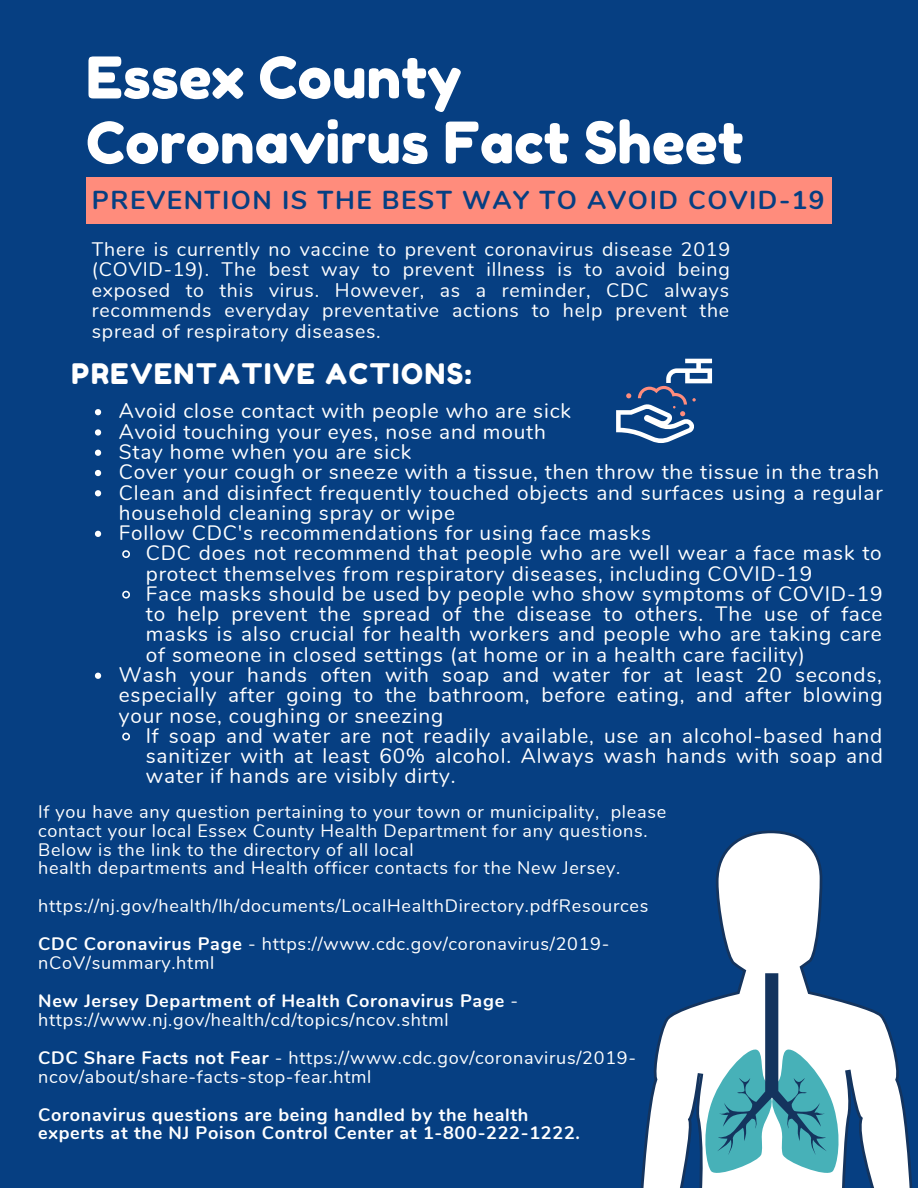
<style>
.page{position:relative;width:918px;height:1188px;background:#063f82}
.page>*{position:absolute;margin:0;border:0;box-sizing:border-box;transform-origin:0 0}
.t1{font:57.3px/65.1px "Fredoka One";color:#fff}
.t2{font:28.35px "Fredoka One";letter-spacing:.06em;color:#fff}
.t3{font:700 25.95px "Nunito";letter-spacing:.06em;color:#063f82}
.t4{font:20.85px/20.2px "Nunito";letter-spacing:.04em;color:#fff}
.t5{font:19.5px/20.5px "Nunito";letter-spacing:.04em;color:#fff;text-align:justify}
.t6{font:18px/18.9px "Nunito";letter-spacing:.04em;color:#fff}
.t7{font:700 18px/37.8px "Nunito";letter-spacing:.04em;color:#fff}
.s1{font-weight:700}
.s2{font-weight:400}
</style>
<div class="page">
<div style="left:86px;top:178px;width:746px;height:46px;background:#ff8c7c"></div>
<svg style="left:95px;top:409px;width:6px;height:6px"></svg>
<svg style="left:95px;top:429px;width:6px;height:7px"></svg>
<svg style="left:95px;top:450px;width:6px;height:6px"></svg>
<svg style="left:95px;top:470px;width:6px;height:6px"></svg>
<svg style="left:95px;top:490px;width:6px;height:6px"></svg>
<svg style="left:95px;top:531px;width:6px;height:6px"></svg>
<svg style="left:122px;top:550px;width:8px;height:8px"></svg>
<svg style="left:122px;top:590px;width:8px;height:9px"></svg>
<svg style="left:95px;top:673px;width:6px;height:6px"></svg>
<svg style="left:122px;top:732px;width:8px;height:9px"></svg>
<svg style="left:641px;top:831px;width:272px;height:357px"></svg>
<svg style="left:701px;top:973px;width:142px;height:205px;background:#96c1cc"></svg>
<svg style="left:616px;top:359px;width:96px;height:84px"></svg>
<h1 class="t1" style="left:86px;top:45px;width:659px">Essex County<br>Coronavirus Fact Sheet</h1>
<p class="t3" style="left:92px;top:183px;width:734px">PREVENTION IS THE BEST WAY TO AVOID COVID-19</p>
<p class="t5" style="left:92px;top:239px;width:640px">There is currently no vaccine to prevent coronavirus disease 2019 (COVID-19). The best way to prevent illness is to avoid being exposed to this virus. However, as a reminder, CDC always recommends everyday preventative actions to help prevent the spread of respiratory diseases.</p>
<h2 class="t2" style="left:72px;top:357px;width:402px">PREVENTATIVE ACTIONS:</h2>
<p class="t4" style="left:119px;top:401px;width:765px">Avoid close contact with people who are sick<br>Avoid touching your eyes, nose and mouth<br>Stay home when you are sick<br>Cover your cough or sneeze with a tissue, then throw the tissue in the trash Clean and disinfect frequently touched objects and surfaces using a regular household cleaning spray or wipe<br>Follow CDC's recommendations for using face masks</p>
<p class="t4" style="left:146px;top:543px;width:737px">CDC does not recommend that people who are well wear a face mask to</p>
<p class="t4" style="left:146px;top:564px;width:668px">protect themselves from respiratory diseases, including COVID-19</p>
<p class="t4" style="left:146px;top:584px;width:738px">Face masks should be used by people who show symptoms of COVID-19</p>
<p class="t4" style="left:146px;top:604px;width:738px">to help prevent the spread of the disease to others. The use of face</p>
<p class="t4" style="left:146px;top:624px;width:737px">masks is also crucial for health workers and people who are taking care</p>
<p class="t4" style="left:146px;top:645px;width:661px">of someone in closed settings (at home or in a health care facility)</p>
<p class="t4" style="left:119px;top:665px;width:765px">Wash your hands often with soap and water for at least 20 seconds,</p>
<p class="t4" style="left:119px;top:685px;width:765px">especially after going to the bathroom, before eating, and after blowing</p>
<p class="t4" style="left:119px;top:706px;width:326px">your nose, coughing or sneezing</p>
<p class="t4" style="left:146px;top:726px;width:738px">If soap and water are not readily available, use an alcohol-based hand</p>
<p class="t4" style="left:146px;top:746px;width:739px">sanitizer with at least 60% alcohol. Always wash hands with soap and</p>
<p class="t4" style="left:146px;top:766px;width:311px">water if hands are visibly dirty.</p>
<p class="t6" style="left:38px;top:802px;width:630px">If you have any question pertaining to your town or municipality, please contact your local Essex County Health Department for any questions.<br>Below is the link to the directory of all local<br>health departments and Health officer contacts for the New Jersey.</p>
<p class="t6" style="left:38px;top:887px;width:612px;line-height:37.8px">https://nj.gov/health/lh/documents/LocalHealthDirectory.pdfResources<br><span class="s1">CDC Coronavirus Page</span> - https://www.cdc.gov/coronavirus/2019-</p>
<p class="t7" style="left:38px;top:944px;width:481px"><span class="s2">nCoV/summary.html<br></span>New Jersey Department of Health Coronavirus Page <span class="s2">-</span></p>
<p class="t6" style="left:38px;top:1001px;width:599px;line-height:37.8px">https://www.nj.gov/health/cd/topics/ncov.shtml<br><span class="s1">CDC Share Facts not Fear</span> - https://www.cdc.gov/coronavirus/2019-</p>
<p class="t6" style="left:38px;top:1067px;width:335px">ncov/about/share-facts-stop-fear.html</p>
<p class="t7" style="left:38px;top:1105px;width:543px;line-height:18.9px">Coronavirus questions are being handled by the health experts at the NJ Poison Control Center at 1-800-222-1222.</p>
</div>
